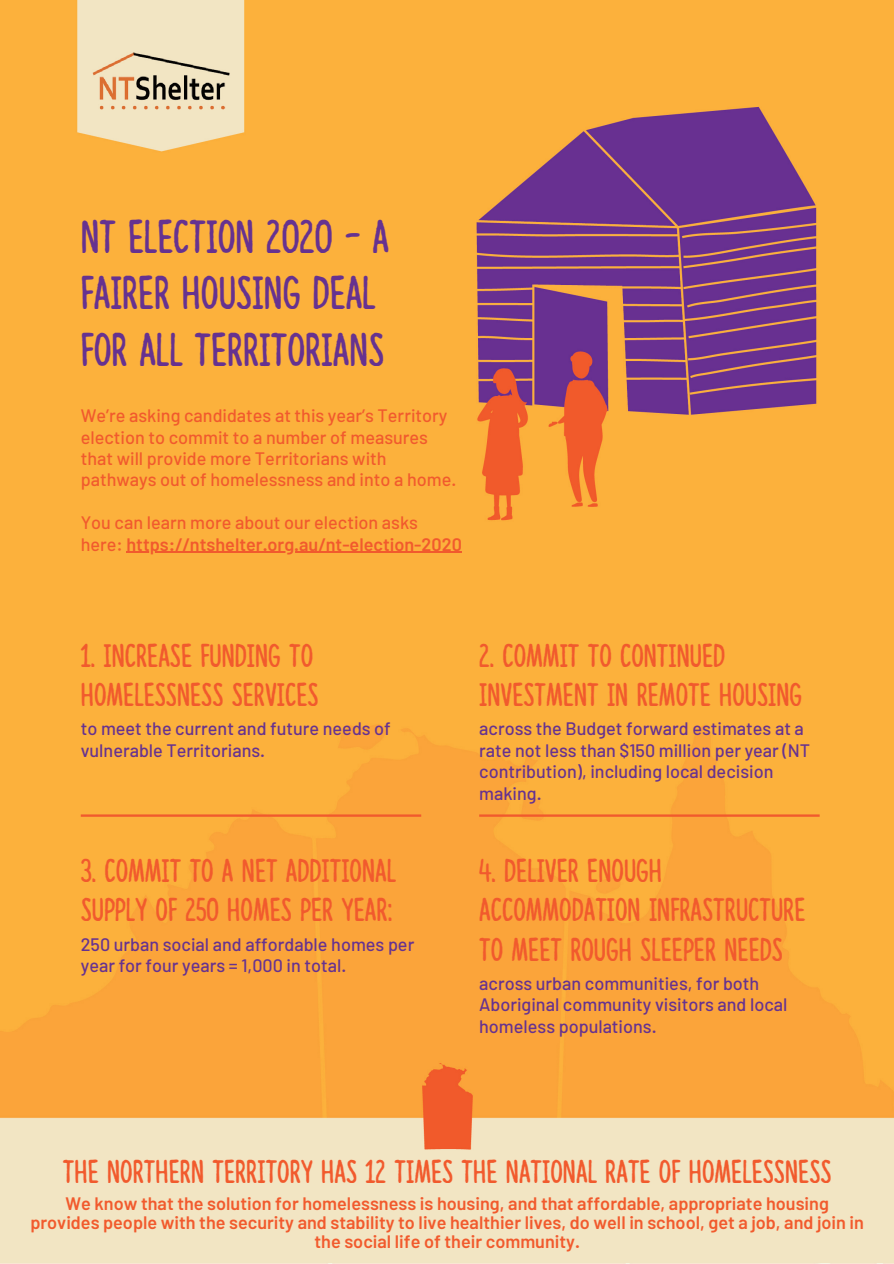
<style>
.page{position:relative;width:894px;height:1264px;background:#fff}
.page>*{position:absolute;margin:0;border:0;box-sizing:border-box;transform-origin:0 0}
.t1{font:47.25px/56.2px "Lazingonasunnyafternoon";color:#663290}
.t2{font:33px/39.5px "Lazingonasunnyafternoon";color:#f15a2d}
.t3{font:500 18px/21.5px "Barlow";color:#663290}
.t4{font:600 18px/19.2px "Barlow";color:#f15a2d;text-align:center}
.t5{font:500 18px/21.5px "Barlow";color:#f15a2d}
.s1{font-weight:500}
</style>
<div class="page">
<img style="left:0;top:0;width:893px;height:1263px">
<svg style="left:81px;top:814px;width:340px;height:2px"></svg>
<svg style="left:479px;top:814px;width:340px;height:2px"></svg>
<hr style="left:126px;top:552px;width:336px;height:1px;background:#f15a2d">
<h1 class="t1" style="left:81px;top:213px;width:310px">NT ELECTION 2020 - A<br>FAIRER HOUSING DEAL<br>FOR ALL TERRITORIANS</h1>
<p class="t5" style="left:81px;top:404px;width:377px">We’re asking candidates at this year’s Territory election to commit to a number of measures that will provide more Territorians with pathways out of homelessness and into a home.</p>
<p class="t4" style="left:81px;top:511px;width:382px;line-height:21.5px;text-align:left"><span class="s1">You can learn more about our election asks here:</span> https://ntshelter.org.au/nt-election-2020</p>
<h2 class="t2" style="left:81px;top:638px;width:239px">1. INCREASE FUNDING TO<br>HOMELESSNESS SERVICES</h2>
<p class="t3" style="left:81px;top:717px;width:311px">to meet the current and future needs of vulnerable Territorians.</p>
<h2 class="t2" style="left:81px;top:853px;width:317px">3. COMMIT TO A NET ADDITIONAL<br>SUPPLY OF 250 HOMES PER YEAR:</h2>
<p class="t3" style="left:81px;top:932px;width:335px">250 urban social and affordable homes per year for four years = 1,000 in total.</p>
<h2 class="t2" style="left:479px;top:638px;width:324px">2. COMMIT TO CONTINUED<br>INVESTMENT IN REMOTE HOUSING</h2>
<p class="t3" style="left:479px;top:717px;width:332px">across the Budget forward estimates at a rate not less than $150 million per year (NT contribution), including local decision making.</p>
<h2 class="t2" style="left:479px;top:853px;width:328px">4. DELIVER ENOUGH<br>ACCOMMODATION INFRASTRUCTURE<br>TO MEET ROUGH SLEEPER NEEDS</h2>
<p class="t3" style="left:479px;top:972px;width:310px">across urban communities, for both<br>Aboriginal community visitors and local homeless populations.</p>
<h2 class="t2" style="left:63px;top:1154px;width:769px">THE NORTHERN TERRITORY HAS 12 TIMES THE NATIONAL RATE OF HOMELESSNESS</h2>
<p class="t4" style="left:30px;top:1192px;width:834px">We know that the solution for homelessness is housing, and that affordable, appropriate housing provides people with the security and stability to live healthier lives, do well in school, get a job, and join in the social life of their community.</p>
</div>
